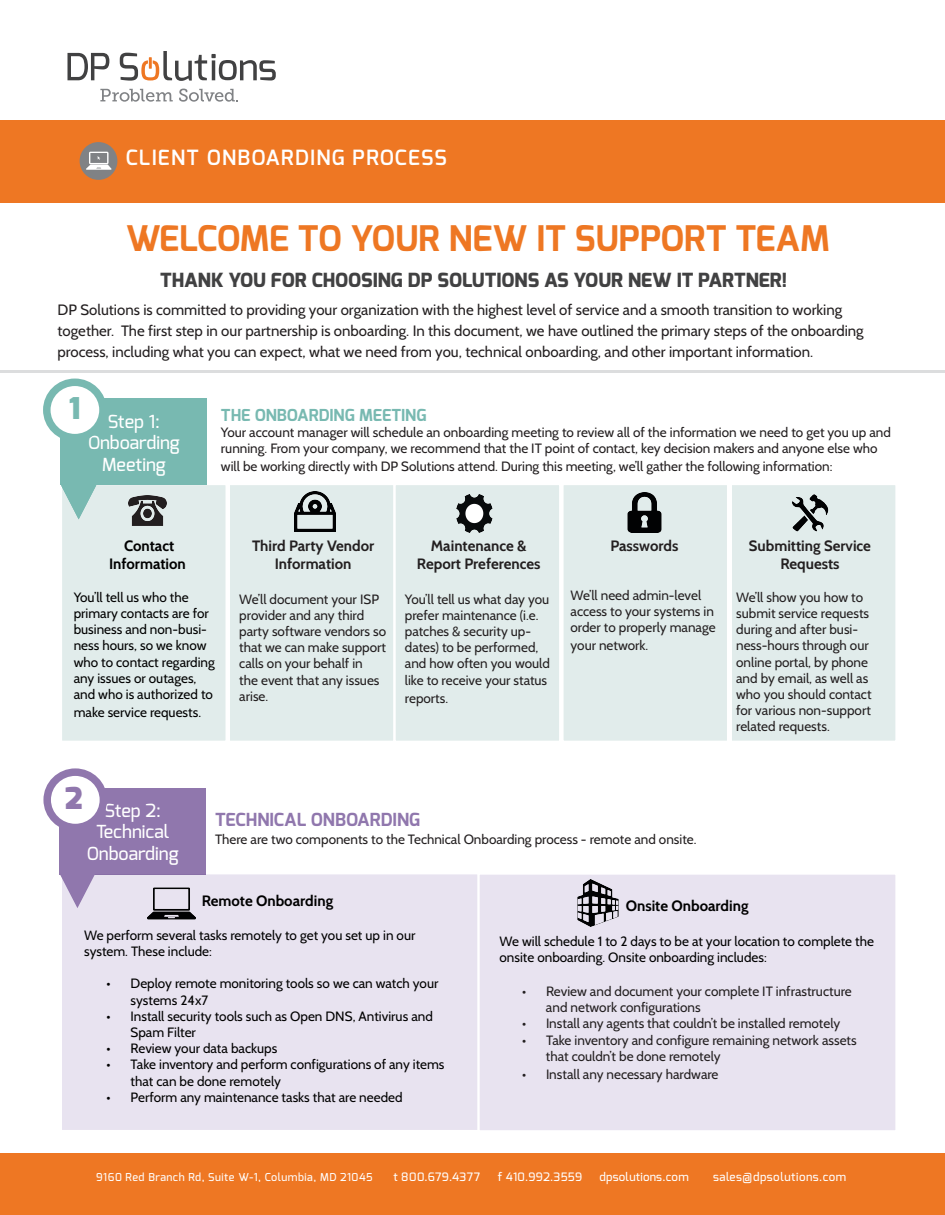
<style>
.page{position:relative;width:945px;height:1215px;background:#fff}
.page>*{position:absolute;margin:0;border:0;box-sizing:border-box;transform-origin:0 0}
.t1{font:700 35.25px "Exo";color:#ee7723}
.t2{font:900 30px "Exo";color:#78b9b1}
.t3{font:900 30px "Exo";color:#9077ad}
.t4{font:600 21px "Exo";letter-spacing:.06em;color:#fff}
.t5{font:800 19.5px "Exo";color:#414142}
.t6{font:500 18px/21.6px "Exo";color:#fff;text-align:center}
.t7{font:700 18px "Exo";color:#9077ad}
.t8{font:700 16.5px "Exo";color:#78b9b1}
.t9{font:15px/21px "Cabin";color:#231f20}
.t10{font:700 15px/18px "Cabin";color:#231f20;text-align:center}
.t11{font:700 15px "Cabin";color:#000}
.t12{font:13.5px/16.2px "Cabin";color:#231f20}
.t13{font:13.5px/16.2px "Cabin";color:#000}
.t14{font:500 11.55px "Exo";letter-spacing:.045em;color:#fff}
.t15{font:500 11.55px "Exo";letter-spacing:.02em;color:#fff}
.t16{font:500 10.8px "Exo";letter-spacing:.045em;color:#fff}
</style>
<div class="page">
<div style="left:60px;top:872px;width:420px;height:260px;background:#e8e3f0;border:2px solid #fff"></div>
<div style="left:479px;top:874px;width:418px;height:257px;background:#e8e3f0"></div>
<div style="left:477px;top:872px;width:421px;height:260px;border:2px solid #fff"></div>
<div style="left:60px;top:483px;width:168px;height:260px;background:#e1eceb;border:2px solid #fff"></div>
<div style="left:228px;top:483px;width:168px;height:260px;background:#e1eceb;border:2px solid #fff"></div>
<div style="left:393px;top:483px;width:168px;height:260px;background:#e1eceb;border:2px solid #fff"></div>
<div style="left:561px;top:483px;width:168px;height:260px;background:#e1eceb;border:2px solid #fff"></div>
<div style="left:730px;top:483px;width:168px;height:260px;background:#e1eceb;border:2px solid #fff"></div>
<div style="left:0;top:120px;width:945px;height:82px;background:#ee7723"></div>
<svg style="left:68px;top:53px;width:41px;height:27px"></svg>
<svg style="left:120px;top:51px;width:156px;height:30px"></svg>
<svg style="left:100px;top:89px;width:73px;height:13px"></svg>
<svg style="left:179px;top:89px;width:59px;height:13px"></svg>
<div style="left:80px;top:142px;width:37px;height:38px;background:#808285;border-radius:50%"></div>
<svg style="left:86px;top:152px;width:26px;height:18px"></svg>
<hr style="left:0;top:370px;width:945px;height:3px;background:#dcddde">
<div style="left:61px;top:399px;width:146px;height:86px;background:#78b9b1"></div>
<svg style="left:61px;top:485px;width:35px;height:34px"></svg>
<div style="left:47px;top:382px;width:56px;height:56px;background:#fff;border-radius:50%"></div>
<div style="left:43px;top:379px;width:64px;height:62px;border:8px solid #78b9b1;border-radius:50%"></div>
<img style="left:129px;top:495px;width:37px;height:31px">
<div style="left:60px;top:788px;width:146px;height:86px;background:#9077ad"></div>
<svg style="left:60px;top:874px;width:35px;height:34px"></svg>
<div style="left:47px;top:772px;width:56px;height:56px;background:#fff;border-radius:50%"></div>
<div style="left:43px;top:768px;width:64px;height:63px;border:8px solid #9077ad;border-radius:50%"></div>
<img style="left:294px;top:492px;width:42px;height:39px">
<img style="left:444px;top:483px;width:63px;height:50px">
<img style="left:627px;top:492px;width:35px;height:40px">
<img style="left:792px;top:494px;width:37px;height:38px">
<img style="left:148px;top:887px;width:48px;height:33px">
<img style="left:577px;top:879px;width:42px;height:47px">
<div style="left:0;top:1154px;width:945px;height:61px;background:#ee7723"></div>
<p class="t4" style="left:126px;top:144px;width:323px">CLIENT ONBOARDING PROCESS</p>
<p class="t1" style="left:126px;top:215px;width:706px">WELCOME TO YOUR NEW IT SUPPORT TEAM</p>
<p class="t5" style="left:160px;top:267px;width:629px">THANK YOU FOR CHOOSING DP SOLUTIONS AS YOUR NEW IT PARTNER!</p>
<p class="t9" style="left:58px;top:299px;width:808px">DP Solutions is committed to providing your organization with the highest level of service and a smooth transition to working together. The first step in our partnership is onboarding. In this document, we have outlined the primary steps of the onboarding process, including what you can expect, what we need from you, technical onboarding, and other important information.</p>
<p class="t2" style="left:69px;top:389px;width:13px">1</p>
<h3 class="t6" style="left:88px;top:410px;width:93px">Step 1:<br>Onboarding<br>Meeting</h3>
<p class="t8" style="left:221px;top:404px;width:207px">THE ONBOARDING MEETING</p>
<p class="t12" style="left:221px;top:424px;width:672px">Your account manager will schedule an onboarding meeting to review all of the information we need to get you up and running. From your company, we recommend that the IT point of contact, key decision makers and anyone else who</p>
<p class="t12" style="left:221px;top:458px;width:613px">will be working directly with DP Solutions attend. During this meeting, we’ll gather the following information:</p>
<p class="t11" style="left:124px;top:537px;width:52px">Contact</p>
<p class="t11" style="left:109px;top:555px;width:78px">Information</p>
<p class="t13" style="left:74px;top:589px;width:143px">You’ll tell us who the primary contacts are for business and non-busi&shy;ness hours, so we know who to contact regarding any issues or outages, and who is authorized to</p>
<p class="t13" style="left:74px;top:704px;width:129px">make service requests.</p>
<p class="t10" style="left:252px;top:537px;width:124px">Third Party Vendor<br>Information</p>
<p class="t12" style="left:239px;top:591px;width:148px">We’ll document your ISP provider and any third party software vendors so that we can make support calls on your behalf in<br>the event that any issues arise.</p>
<p class="t10" style="left:431px;top:537px;width:97px">Maintenance &amp;</p>
<p class="t10" style="left:417px;top:555px;width:125px">Report Preferences</p>
<p class="t12" style="left:405px;top:591px;width:146px">You’ll tell us what day you prefer maintenance (i.e. patches &amp; security up&shy;dates) to be performed, and how often you would like to receive your status</p>
<p class="t12" style="left:405px;top:690px;width:45px">reports.</p>
<p class="t10" style="left:610px;top:537px;width:70px">Passwords</p>
<p class="t12" style="left:571px;top:587px;width:147px">We’ll need admin-level access to your systems in order to properly manage</p>
<p class="t12" style="left:571px;top:638px;width:79px">your network.</p>
<p class="t3" style="left:65px;top:779px;width:19px">2</p>
<h3 class="t6" style="left:87px;top:800px;width:93px">Step 2:<br>Technical<br>Onboarding</h3>
<p class="t7" style="left:215px;top:808px;width:207px">TECHNICAL ONBOARDING</p>
<p class="t12" style="left:215px;top:831px;width:483px">There are two components to the Technical Onboarding process - remote and onsite.</p>
<p class="t10" style="left:749px;top:537px;width:124px">Submitting Service<br>Requests</p>
<p class="t12" style="left:736px;top:589px;width:137px">We’ll show you how to submit service requests during and after busi&shy;ness-hours through our online portal, by phone and by email, as well as who you should contact for various non-support related requests.</p>
<p class="t11" style="left:202px;top:891px;width:133px">Remote Onboarding</p>
<p class="t13" style="left:84px;top:927px;width:333px">We perform several tasks remotely to get you set up in our system. These include:</p>
<p class="t13" style="left:131px;top:975px;width:309px;text-indent:-24px">• Deploy remote monitoring tools so we can watch your systems 24x7</p>
<p class="t13" style="left:131px;top:1008px;width:304px;text-indent:-24px">• Install security tools such as Open DNS, Antivirus and<br>Spam Filter</p>
<p class="t13" style="left:107px;top:1040px;width:172px">• Review your data backups</p>
<p class="t13" style="left:131px;top:1056px;width:315px;text-indent:-24px">• Take inventory and perform configurations of any items that can be done remotely</p>
<p class="t13" style="left:107px;top:1089px;width:297px">• Perform any maintenance tasks that are needed</p>
<p class="t11" style="left:626px;top:897px;width:124px">Onsite Onboarding</p>
<p class="t13" style="left:500px;top:933px;width:376px">We will schedule 1 to 2 days to be at your location to complete the onsite onboarding. Onsite onboarding includes:</p>
<p class="t12" style="left:546px;top:983px;width:307px;text-indent:-24px">• Review and document your complete IT infrastructure and network configurations</p>
<p class="t12" style="left:522px;top:1015px;width:320px">• Install any agents that couldn’t be installed remotely</p>
<p class="t12" style="left:546px;top:1032px;width:312px;text-indent:-24px">• Take inventory and configure remaining network assets that couldn’t be done remotely</p>
<p class="t12" style="left:522px;top:1066px;width:198px">• Install any necessary hardware</p>
<p class="t16" style="left:96px;top:1170px;width:278px">9160 Red Branch Rd, Suite W-1, Columbia, MD 21045</p>
<p class="t14" style="left:394px;top:1169px;width:88px">t 800.679.4377</p>
<p class="t15" style="left:498px;top:1169px;width:86px">f 410.992.3559</p>
<p class="t15" style="left:600px;top:1169px;width:91px">dpsolutions.com</p>
<p class="t14" style="left:713px;top:1169px;width:135px">sales@dpsolutions.com</p>
</div>
